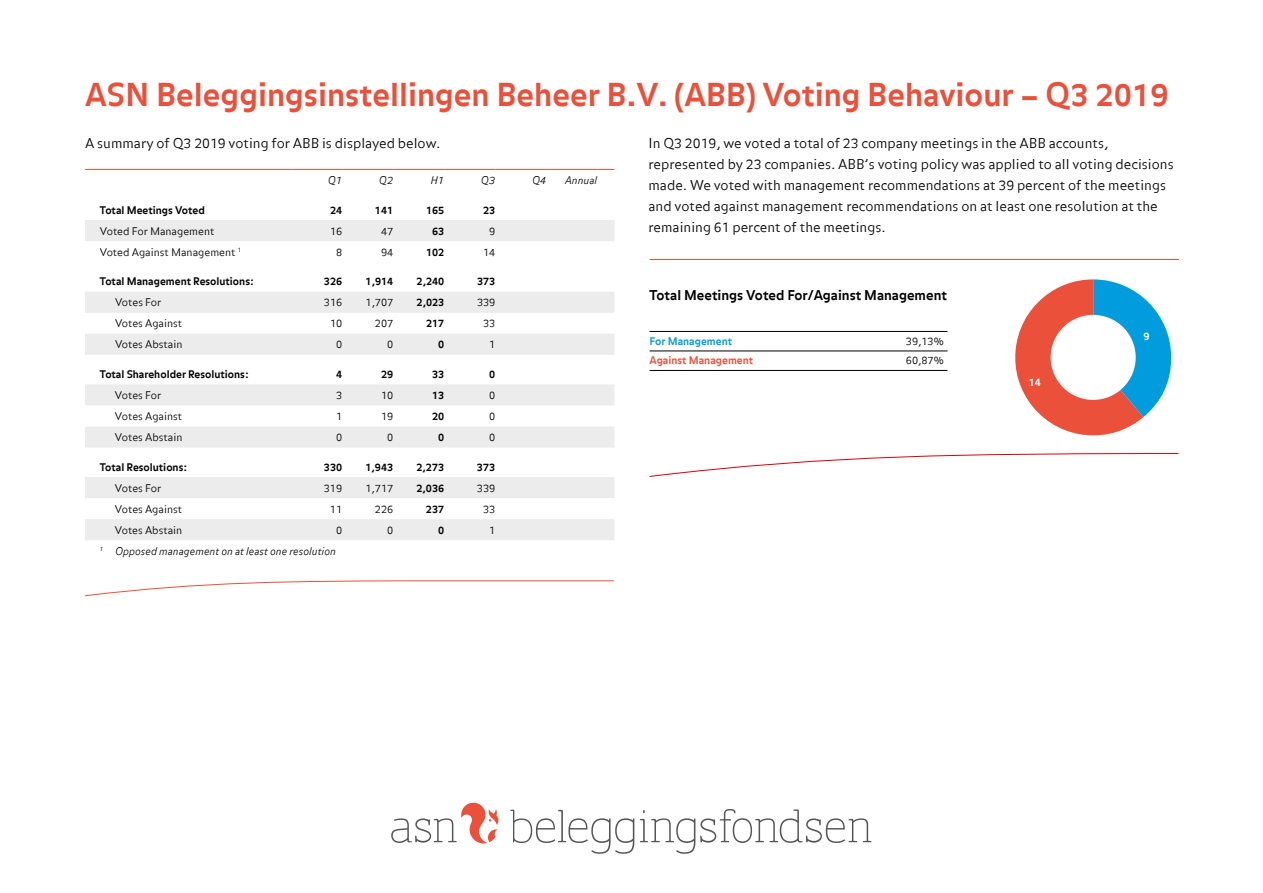
<style>
.page{position:relative;width:1263px;height:893px;background:#fff}
.page>*{position:absolute;margin:0;border:0;box-sizing:border-box;transform-origin:0 0}
.t1{font:700 31.5px "Balance Offc";color:#ea503a}
.t2{font:300 13.5px/21px "Balance Offc";color:#000}
.t3{font:700 13.5px "Balance Offc";color:#000}
.t4{font:300 10.5px "Balance Offc";color:#000}
.t5{font:700 10.5px "Balance Offc";color:#000}
.t6{font:italic 300 10.5px "Balance Offc";color:#000}
.t7{font:700 10.5px "Balance Offc";color:#ea503a}
.t8{font:700 10.5px "Balance Offc";color:#009cde}
.t9{font:700 10.5px "Balance Offc";color:#fff}
</style>
<div class="page">
<svg style="left:510px;top:810px;width:124px;height:44px"></svg>
<svg style="left:640px;top:809px;width:231px;height:45px"></svg>
<svg style="left:391px;top:803px;width:107px;height:40px"></svg>
<svg style="left:85px;top:220px;width:529px;height:320px"></svg>
<hr style="left:85px;top:169px;width:206px;height:1px;background:#ea503a">
<hr style="left:291px;top:169px;width:51px;height:1px;background:#ea503a">
<hr style="left:342px;top:169px;width:51px;height:1px;background:#ea503a">
<hr style="left:393px;top:169px;width:51px;height:1px;background:#ea503a">
<hr style="left:444px;top:169px;width:51px;height:1px;background:#ea503a">
<hr style="left:495px;top:169px;width:51px;height:1px;background:#ea503a">
<hr style="left:546px;top:169px;width:51px;height:1px;background:#ea503a">
<svg style="left:597px;top:169px;width:17px;height:1px"></svg>
<svg style="left:85px;top:580px;width:529px;height:17px"></svg>
<svg style="left:649px;top:453px;width:530px;height:24px"></svg>
<hr style="left:649px;top:331px;width:298px;height:1px;background:#000">
<hr style="left:649px;top:351px;width:298px;height:1px;background:#000">
<hr style="left:649px;top:370px;width:298px;height:1px;background:#000">
<svg style="left:1015px;top:279px;width:156px;height:157px"></svg>
<div style="left:1051px;top:315px;width:85px;height:85px;background:#fff;border-radius:50%"></div>
<hr style="left:649px;top:259px;width:530px;height:1px;background:#ea503a">
<h1 class="t1" style="left:85px;top:76px;width:1085px">ASN Beleggingsinstellingen Beheer B.V. (ABB) Voting Behaviour – Q3 2019</h1>
<p class="t2" style="left:85px;top:133px;width:357px">A summary of Q3 2019 voting for ABB is displayed below.</p>
<p class="t6" style="left:328px;top:174px;width:16px">Q1</p>
<p class="t6" style="left:379px;top:174px;width:16px">Q2</p>
<p class="t6" style="left:431px;top:174px;width:15px">H1</p>
<p class="t6" style="left:481px;top:174px;width:16px">Q3</p>
<p class="t6" style="left:532px;top:174px;width:16px">Q4</p>
<p class="t6" style="left:565px;top:174px;width:34px">Annual</p>
<p class="t5" style="left:100px;top:204px;width:106px">Total Meetings Voted</p>
<p class="t5" style="left:330px;top:204px;width:14px">24</p>
<p class="t5" style="left:375px;top:204px;width:20px">141</p>
<p class="t5" style="left:426px;top:204px;width:20px">165</p>
<p class="t5" style="left:483px;top:204px;width:14px">23</p>
<p class="t4" style="left:100px;top:225px;width:116px">Voted For Management</p>
<p class="t4" style="left:330px;top:225px;width:14px">16</p>
<p class="t4" style="left:381px;top:225px;width:14px">47</p>
<p class="t5" style="left:432px;top:225px;width:14px">63</p>
<p class="t4" style="left:489px;top:225px;width:8px">9</p>
<p class="t4" style="left:100px;top:246px;width:143px">Voted Against Management <sup>1</sup></p>
<p class="t4" style="left:336px;top:246px;width:8px">8</p>
<p class="t4" style="left:381px;top:246px;width:14px">94</p>
<p class="t5" style="left:426px;top:246px;width:20px">102</p>
<p class="t4" style="left:483px;top:246px;width:14px">14</p>
<p class="t5" style="left:100px;top:275px;width:155px">Total Management Resolutions:</p>
<p class="t5" style="left:324px;top:275px;width:20px">326</p>
<p class="t5" style="left:366px;top:275px;width:29px">1,914</p>
<p class="t5" style="left:417px;top:275px;width:29px">2,240</p>
<p class="t5" style="left:477px;top:275px;width:20px">373</p>
<p class="t4" style="left:115px;top:296px;width:48px">Votes For</p>
<p class="t4" style="left:324px;top:296px;width:20px">316</p>
<p class="t4" style="left:366px;top:296px;width:29px">1,707</p>
<p class="t5" style="left:417px;top:296px;width:29px">2,023</p>
<p class="t4" style="left:477px;top:296px;width:20px">339</p>
<p class="t4" style="left:115px;top:317px;width:69px">Votes Against</p>
<p class="t4" style="left:330px;top:317px;width:14px">10</p>
<p class="t4" style="left:375px;top:317px;width:20px">207</p>
<p class="t5" style="left:426px;top:317px;width:20px">217</p>
<p class="t4" style="left:483px;top:317px;width:14px">33</p>
<p class="t4" style="left:115px;top:338px;width:69px">Votes Abstain</p>
<p class="t4" style="left:336px;top:338px;width:8px">0</p>
<p class="t4" style="left:387px;top:338px;width:8px">0</p>
<p class="t5" style="left:438px;top:338px;width:8px">0</p>
<p class="t4" style="left:489px;top:338px;width:8px">1</p>
<p class="t5" style="left:100px;top:368px;width:150px">Total Shareholder Resolutions:</p>
<p class="t5" style="left:336px;top:368px;width:8px">4</p>
<p class="t5" style="left:381px;top:368px;width:14px">29</p>
<p class="t5" style="left:432px;top:368px;width:14px">33</p>
<p class="t5" style="left:489px;top:368px;width:8px">0</p>
<p class="t4" style="left:115px;top:389px;width:48px">Votes For</p>
<p class="t4" style="left:336px;top:389px;width:8px">3</p>
<p class="t4" style="left:381px;top:389px;width:14px">10</p>
<p class="t5" style="left:432px;top:389px;width:14px">13</p>
<p class="t4" style="left:489px;top:389px;width:8px">0</p>
<p class="t4" style="left:115px;top:410px;width:69px">Votes Against</p>
<p class="t4" style="left:336px;top:410px;width:8px">1</p>
<p class="t4" style="left:381px;top:410px;width:14px">19</p>
<p class="t5" style="left:432px;top:410px;width:14px">20</p>
<p class="t4" style="left:489px;top:410px;width:8px">0</p>
<p class="t4" style="left:115px;top:431px;width:69px">Votes Abstain</p>
<p class="t4" style="left:336px;top:431px;width:8px">0</p>
<p class="t4" style="left:387px;top:431px;width:8px">0</p>
<p class="t5" style="left:438px;top:431px;width:8px">0</p>
<p class="t4" style="left:489px;top:431px;width:8px">0</p>
<p class="t5" style="left:100px;top:461px;width:89px">Total Resolutions:</p>
<p class="t5" style="left:324px;top:461px;width:20px">330</p>
<p class="t5" style="left:365px;top:461px;width:29px">1,943</p>
<p class="t5" style="left:416px;top:461px;width:29px">2,273</p>
<p class="t5" style="left:477px;top:461px;width:20px">373</p>
<p class="t4" style="left:115px;top:482px;width:48px">Votes For</p>
<p class="t4" style="left:324px;top:482px;width:20px">319</p>
<p class="t4" style="left:365px;top:482px;width:29px">1,717</p>
<p class="t5" style="left:416px;top:482px;width:29px">2,036</p>
<p class="t4" style="left:477px;top:482px;width:20px">339</p>
<p class="t4" style="left:115px;top:503px;width:69px">Votes Against</p>
<p class="t4" style="left:330px;top:503px;width:14px">11</p>
<p class="t4" style="left:375px;top:503px;width:20px">226</p>
<p class="t5" style="left:426px;top:503px;width:20px">237</p>
<p class="t4" style="left:483px;top:503px;width:14px">33</p>
<p class="t4" style="left:115px;top:524px;width:69px">Votes Abstain</p>
<p class="t4" style="left:336px;top:524px;width:8px">0</p>
<p class="t4" style="left:387px;top:524px;width:8px">0</p>
<p class="t5" style="left:438px;top:524px;width:8px">0</p>
<p class="t4" style="left:489px;top:524px;width:8px">1</p>
<p class="t6" style="left:100px;top:545px;width:238px"><sup>1</sup> Opposed management on at least one resolution</p>
<p class="t2" style="left:648px;top:133px;width:527px">In Q3 2019, we voted a total of 23 company meetings in the ABB accounts, represented by 23 companies. ABB’s voting policy was applied to all voting decisions made. We voted with management recommendations at 39 percent of the meetings and voted against management recommendations on at least one resolution at the remaining 61 percent of the meetings.</p>
<p class="t3" style="left:649px;top:287px;width:299px">Total Meetings Voted For/Against Management</p>
<p class="t8" style="left:649px;top:335px;width:84px">For Management</p>
<p class="t4" style="left:906px;top:335px;width:39px">39,13%</p>
<p class="t7" style="left:649px;top:354px;width:105px">Against Management</p>
<p class="t4" style="left:906px;top:354px;width:39px">60,87%</p>
<p class="t9" style="left:1143px;top:330px;width:8px">9</p>
<p class="t9" style="left:1029px;top:376px;width:14px">14</p>
</div>
